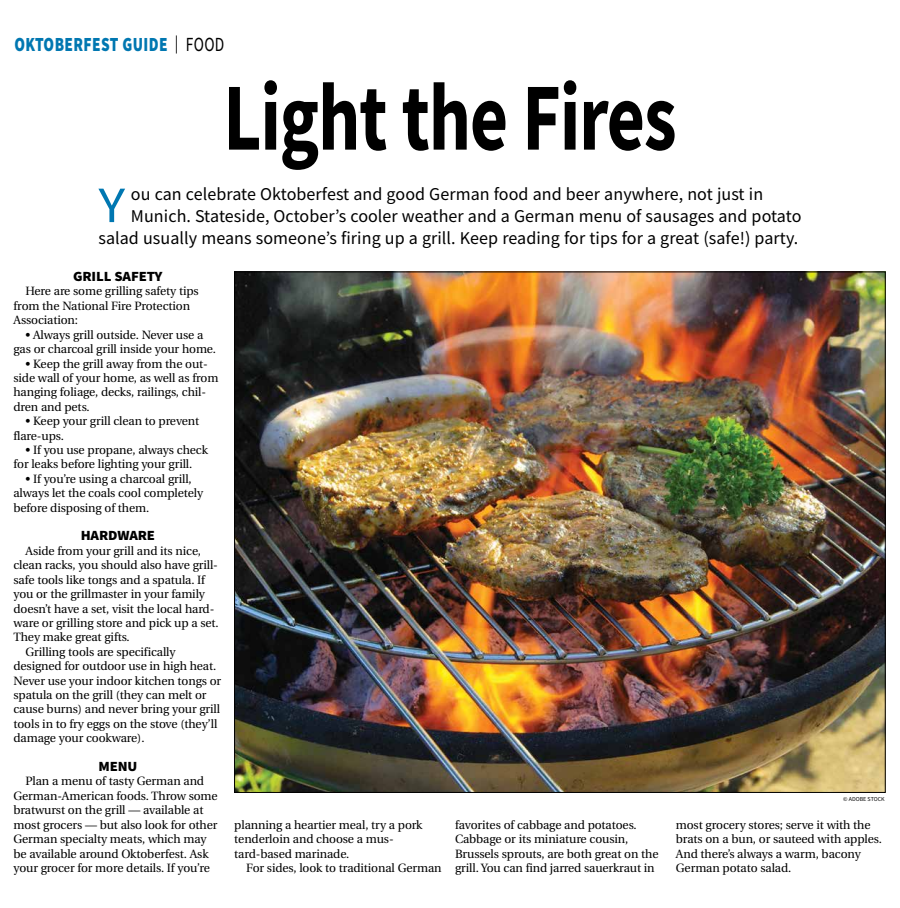
<style>
.page{position:relative;width:900px;height:908px;background:#fff}
.page>*{position:absolute;margin:0;border:0;box-sizing:border-box;transform-origin:0 0}
.t1{font:700 96px "Source Sans Pro";letter-spacing:-.015em;color:#000;scale:.77 1}
.t2{font:50.9px "Source Sans Pro";color:#0077b1;scale:1.1 1}
.t3{font:900 20px "Source Sans Pro";letter-spacing:.025em;color:#0077b1;scale:.77 1}
.t4{font:18px "Source Sans Pro";letter-spacing:.005em;color:#000}
.t5{font:900 14px "Source Sans Pro";letter-spacing:-.01em;color:#000;scale:1.05 1}
.t6{font:12px/14.4px "Utopia";letter-spacing:-.01em;color:#000}
.t7{font:6px "Source Sans Pro";color:#000}
.s1{font-weight:400;font-size:18px;color:#000}
.s2{font-weight:400;color:#000}
</style>
<div class="page">
<img style="left:236px;top:273px;width:648px;height:517px">
<h3 class="t3" style="left:14px;top:31px;width:274px">OKTOBERFEST GUIDE <span class="s1">|</span> <span class="s2">FOOD</span></h3>
<h1 class="t1" style="left:223px;top:53px;width:590px">Light the Fires</h1>
<h2 class="t2" style="left:98px;top:173px;width:26px">Y</h2>
<h3 class="t4" style="left:131px;top:183px;width:634px">ou can celebrate Oktoberfest and good German food and beer anywhere, not just in</h3>
<h3 class="t4" style="left:131px;top:204px;width:672px">Munich. Stateside, October’s cooler weather and a German menu of sausages and potato</h3>
<h3 class="t4" style="left:98px;top:226px;width:701px">salad usually means someone’s firing up a grill. Keep reading for tips for a great (safe!) party.</h3>
<p class="t5" style="left:73px;top:266px;width:87px">GRILL SAFETY</p>
<p class="t6" style="left:14px;top:284px;width:187px;text-indent:12px">Here are some grilling safety tips from the National Fire Protection<br>Association:</p>
<p class="t6" style="left:14px;top:327px;width:204px;text-align:center">• Always grill outside. Never use a<br>gas or charcoal grill inside your home.</p>
<p class="t6" style="left:14px;top:356px;width:206px;text-indent:12px">• Keep the grill away from the out&shy;side wall of your home, as well as from hanging foliage, decks, railings, chil&shy;dren and pets.</p>
<p class="t6" style="left:14px;top:414px;width:187px;text-indent:12px">• Keep your grill clean to prevent flare-ups.</p>
<p class="t6" style="left:14px;top:443px;width:196px;text-indent:12px">• If you use propane, always check for leaks before lighting your grill.</p>
<p class="t6" style="left:14px;top:471px;width:191px;text-indent:12px">• If you’re using a charcoal grill, always let the coals cool completely before disposing of them.</p>
<p class="t5" style="left:81px;top:526px;width:72px">HARDWARE</p>
<p class="t6" style="left:26px;top:543px;width:177px">Aside from your grill and its nice,</p>
<p class="t6" style="left:14px;top:558px;width:206px">clean racks, you should also have grill-</p>
<p class="t6" style="left:14px;top:572px;width:193px">safe tools like tongs and a spatula. If</p>
<p class="t6" style="left:14px;top:587px;width:193px">you or the grillmaster in your family</p>
<p class="t6" style="left:14px;top:601px;width:202px">doesn’t have a set, visit the local hard-</p>
<p class="t6" style="left:14px;top:615px;width:207px">ware or grilling store and pick up a set.</p>
<p class="t6" style="left:14px;top:630px;width:118px">They make great gifts.</p>
<p class="t6" style="left:26px;top:644px;width:152px">Grilling tools are specifically</p>
<p class="t6" style="left:14px;top:659px;width:204px">designed for outdoor use in high heat.</p>
<p class="t6" style="left:14px;top:673px;width:209px">Never use your indoor kitchen tongs or</p>
<p class="t6" style="left:14px;top:687px;width:195px">spatula on the grill (they can melt or</p>
<p class="t6" style="left:14px;top:702px;width:208px">cause burns) and never bring your grill</p>
<p class="t6" style="left:14px;top:716px;width:205px">tools in to fry eggs on the stove (they’ll</p>
<p class="t6" style="left:14px;top:731px;width:133px">damage your cookware).</p>
<p class="t5" style="left:98px;top:756px;width:39px">MENU</p>
<p class="t6" style="left:14px;top:774px;width:206px;text-indent:12px">Plan a menu of tasty German and German-American foods. Throw some bratwurst on the grill — available at most grocers — but also look for other German specialty meats, which may be available around Oktoberfest. Ask your grocer for more details. If you’re</p>
<p class="t6" style="left:234px;top:817px;width:190px">planning a heartier meal, try a pork tenderloin and choose a mus&shy;tard-based marinade.</p>
<p class="t6" style="left:246px;top:860px;width:197px">For sides, look to traditional German</p>
<p class="t7" style="left:843px;top:795px;width:43px">© ADOBE STOCK</p>
<p class="t6" style="left:455px;top:817px;width:205px">favorites of cabbage and potatoes.<br>Cabbage or its miniature cousin, Brussels sprouts, are both great on the grill. You can find jarred sauerkraut in</p>
<p class="t6" style="left:676px;top:817px;width:207px">most grocery stores; serve it with the brats on a bun, or sauteed with apples.<br>And there’s always a warm, bacony<br>German potato salad.</p>
</div>
